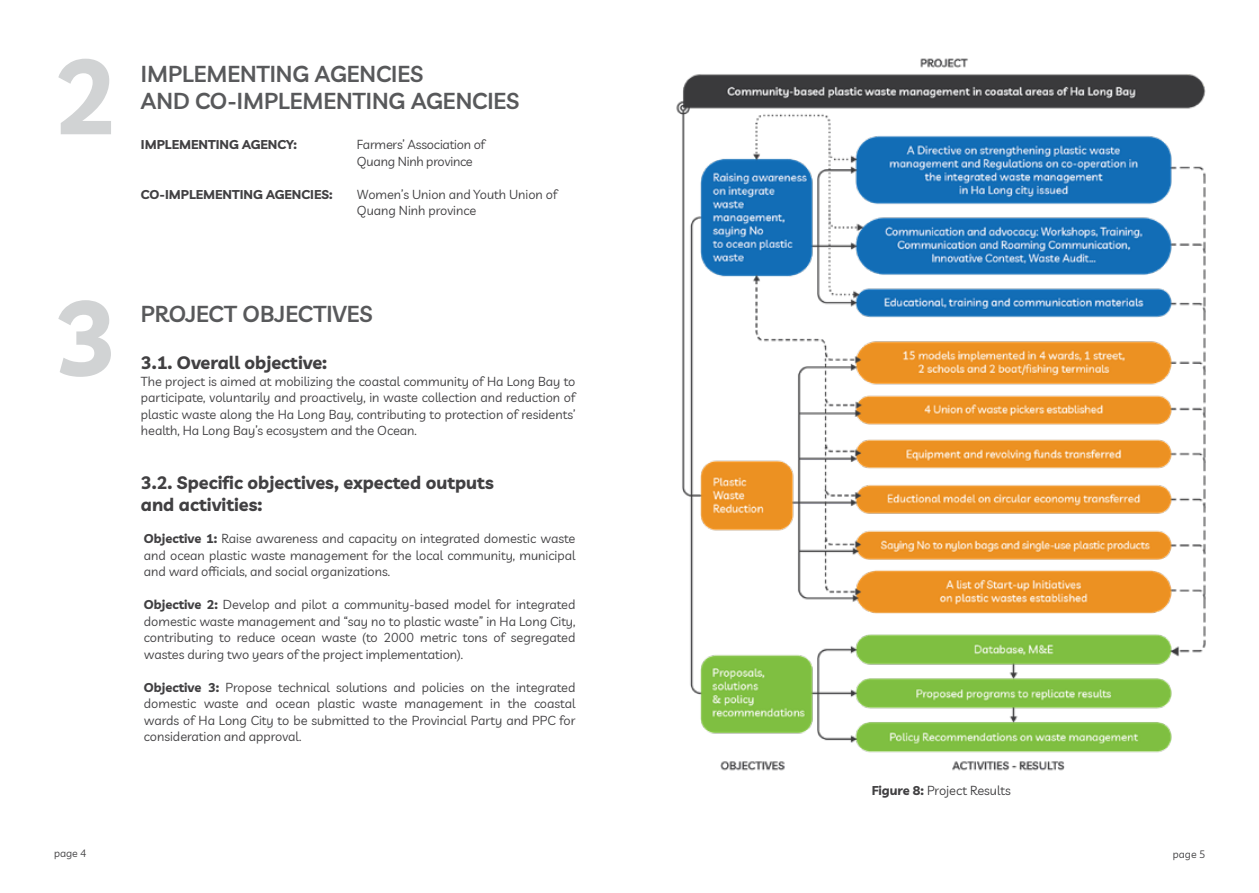
<style>
.page{position:relative;width:1259px;height:893px;background:#fff}
.page>*{position:absolute;margin:0;border:0;box-sizing:border-box;transform-origin:0 0}
.t1{font:700 105px "Livvic";color:#d1d3d4}
.t2{font:600 22.5px/27px "Livvic";color:#58595b}
.t3{font:700 18px/21.8px "Livvic";color:#414042}
.t4{font:12.75px/16.5px "Livvic";color:#414042;text-align:justify}
.t5{font:700 12.75px "Livvic";color:#414042}
.t6{font:10.5px "Livvic";color:#414042}
.s1{font-weight:700}
</style>
<div class="page">
<img style="left:676px;top:58px;width:530px;height:713px">
<h1 class="t1" style="left:54px;top:15px;width:64px">2</h1>
<h2 class="t2" style="left:141px;top:59px;width:380px">IMPLEMENTING AGENCIES<br>AND CO-IMPLEMENTING AGENCIES</h2>
<p class="t5" style="left:141px;top:135px;width:157px">IMPLEMENTING AGENCY:</p>
<p class="t4" style="left:357px;top:136px;width:130px">Farmers’ Association of<br>Quang Ninh province</p>
<p class="t5" style="left:141px;top:184px;width:193px">CO-IMPLEMENTING AGENCIES:</p>
<p class="t4" style="left:357px;top:185px;width:202px">Women’s Union and Youth Union of<br>Quang Ninh province</p>
<h1 class="t1" style="left:54px;top:256px;width:64px">3</h1>
<h2 class="t2" style="left:141px;top:298px;width:233px">PROJECT OBJECTIVES</h2>
<h3 class="t3" style="left:141px;top:350px;width:188px">3.1. Overall objective:</h3>
<p class="t4" style="left:141px;top:372px;width:436px">The project is aimed at mobilizing the coastal community of Ha Long Bay to participate, voluntarily and proactively, in waste collection and reduction of plastic waste along the Ha Long Bay, contributing to protection of residents’ health, Ha Long Bay’s ecosystem and the Ocean.</p>
<h3 class="t3" style="left:141px;top:470px;width:354px">3.2. Specific objectives, expected outputs and activities:</h3>
<p class="t4" style="left:144px;top:529px;width:433px"><span class="s1">Objective 1:</span> Raise awareness and capacity on integrated domestic waste and ocean plastic waste management for the local community, municipal and ward officials, and social organizations.</p>
<p class="t4" style="left:144px;top:595px;width:433px"><span class="s1">Objective 2:</span> Develop and pilot a community-based model for integrated domestic waste management and “say no to plastic waste” in Ha Long City, contributing to reduce ocean waste (to 2000 metric tons of segregated wastes during two years of the project implementation).</p>
<p class="t4" style="left:144px;top:678px;width:433px"><span class="s1">Objective 3:</span> Propose technical solutions and policies on the integrated domestic waste and ocean plastic waste management in the coastal wards of Ha Long City to be submitted to the Provincial Party and PPC for consideration and approval.</p>
<p class="t4" style="left:871px;top:781px;width:141px"><span class="s1">Figure 8:</span> Project Results</p>
<p class="t6" style="left:54px;top:846px;width:34px">page 4</p>
<p class="t6" style="left:1172px;top:846px;width:34px">page 5</p>
</div>
